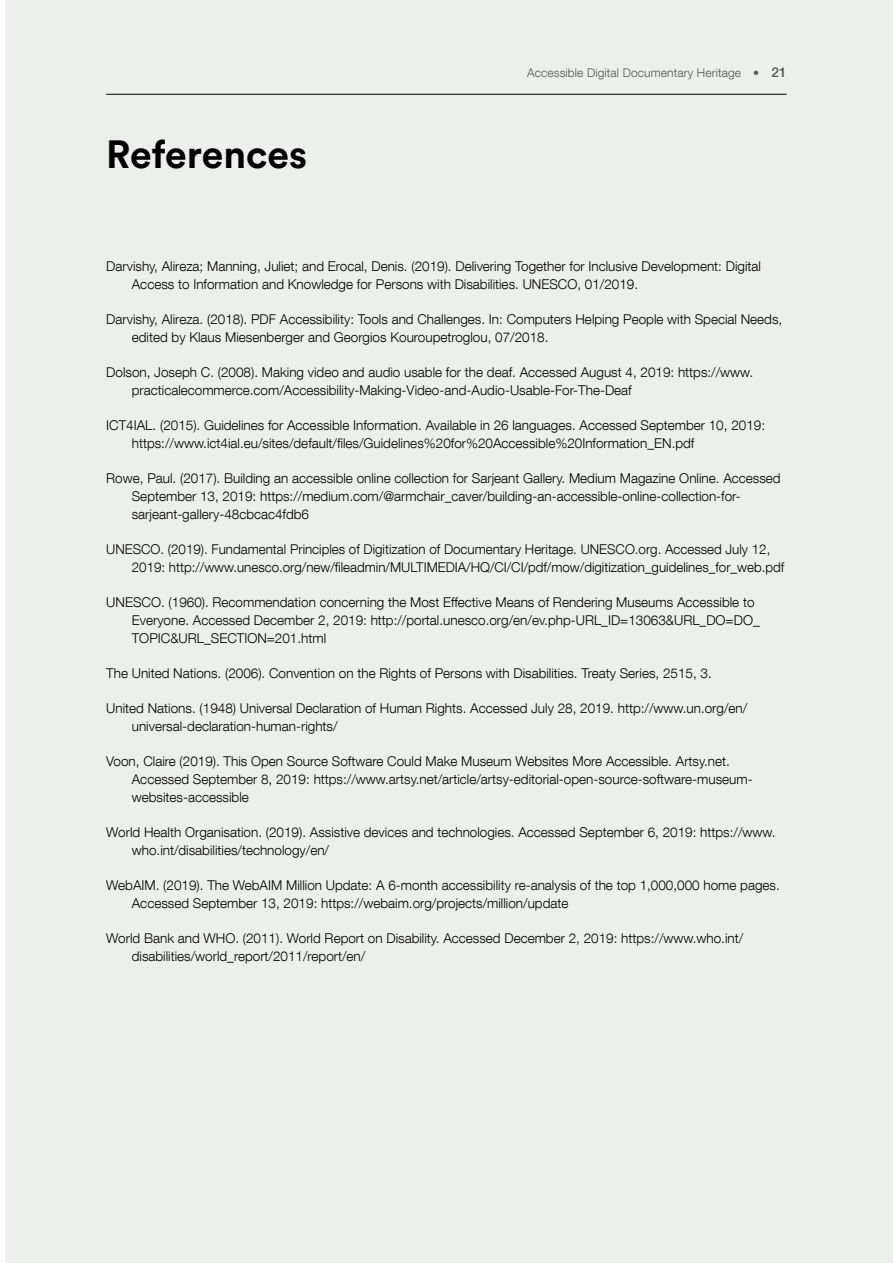
<style>
.page{position:relative;width:893px;height:1263px;background:#fff}
.page>*{position:absolute;margin:0;border:0;box-sizing:border-box;transform-origin:0 0}
.t1{font:700 39px "Circular Std";color:#000}
.texte_Ref{font:300 13.5px/18px "Helvetica Neue LT Com";color:#000}
.t2{font:300 12px "Helvetica Neue LT Com";letter-spacing:.01em;color:#575756}
.s1{font-weight:500;font-size:13.5px}
</style>
<div class="page">
<div style="left:5px;top:0;width:888px;height:1263px;background:#edefec"></div>
<hr style="left:106px;top:94px;width:681px;height:1px;background:#000">
<h1 class="t1" style="left:106px;top:129px;width:202px">References</h1>
<p class="t2" style="left:527px;top:65px;width:261px">Accessible Digital Documentary Heritage • <span class="s1">21</span></p>
<p class="texte_Ref" style="left:132px;top:257px;width:631px;text-indent:-26px">Darvishy, Alireza; Manning, Juliet; and Erocal, Denis. (2019). Delivering Together for Inclusive Development: Digital<br>Access to Information and Knowledge for Persons with Disabilities. UNESCO, 01/2019.</p>
<p class="texte_Ref" style="left:132px;top:310px;width:652px;text-indent:-26px">Darvishy, Alireza. (2018). PDF Accessibility: Tools and Challenges. In: Computers Helping People with Special Needs, edited by Klaus Miesenberger and Georgios Kouroupetroglou, 07/2018.</p>
<p class="texte_Ref" style="left:132px;top:363px;width:623px;text-indent:-26px">Dolson, Joseph C. (2008). Making video and audio usable for the deaf. Accessed August 4, 2019: https://www. practicalecommerce.com/Accessibility-Making-Video-and-Audio-Usable-For-The-Deaf</p>
<p class="texte_Ref" style="left:132px;top:416px;width:635px;text-indent:-26px">ICT4IAL. (2015). Guidelines for Accessible Information. Available in 26 languages. Accessed September 10, 2019: https://www.ict4ial.eu/sites/default/files/Guidelines%20for%20Accessible%20Information_EN.pdf</p>
<p class="texte_Ref" style="left:132px;top:469px;width:650px;text-indent:-26px">Rowe, Paul. (2017). Building an accessible online collection for Sarjeant Gallery. Medium Magazine Online. Accessed<br>September 13, 2019: https://medium.com/@armchair_caver/building-an-accessible-online-collection-for&shy;sarjeant-gallery-48cbcac4fdb6</p>
<p class="texte_Ref" style="left:132px;top:540px;width:654px;text-indent:-26px">UNESCO. (2019). Fundamental Principles of Digitization of Documentary Heritage. UNESCO.org. Accessed July 12,<br>2019: http://www.unesco.org/new/fileadmin/MULTIMEDIA/HQ/CI/CI/pdf/mow/digitization_guidelines_for_web.pdf</p>
<p class="texte_Ref" style="left:132px;top:593px;width:629px;text-indent:-26px">UNESCO. (1960). Recommendation concerning the Most Effective Means of Rendering Museums Accessible to<br>Everyone. Accessed December 2, 2019: http://portal.unesco.org/en/ev.php-URL_ID=13063&amp;URL_DO=DO_<br>TOPIC&amp;URL_SECTION=201.html</p>
<p class="texte_Ref" style="left:106px;top:664px;width:607px">The United Nations. (2006). Convention on the Rights of Persons with Disabilities. Treaty Series, 2515, 3.</p>
<p class="texte_Ref" style="left:132px;top:699px;width:617px;text-indent:-26px">United Nations. (1948) Universal Declaration of Human Rights. Accessed July 28, 2019. http://www.un.org/en/ universal-declaration-human-rights/</p>
<p class="texte_Ref" style="left:132px;top:752px;width:622px;text-indent:-26px">Voon, Claire (2019). This Open Source Software Could Make Museum Websites More Accessible. Artsy.net.<br>Accessed September 8, 2019: https://www.artsy.net/article/artsy-editorial-open-source-software-museum&shy;websites-accessible</p>
<p class="texte_Ref" style="left:132px;top:823px;width:645px;text-indent:-26px">World Health Organisation. (2019). Assistive devices and technologies. Accessed September 6, 2019: https://www. who.int/disabilities/technology/en/</p>
<p class="texte_Ref" style="left:132px;top:876px;width:649px;text-indent:-26px">WebAIM. (2019). The WebAIM Million Update: A 6-month accessibility re-analysis of the top 1,000,000 home pages.<br>Accessed September 13, 2019: https://webaim.org/projects/million/update</p>
<p class="texte_Ref" style="left:132px;top:929px;width:613px;text-indent:-26px">World Bank and WHO. (2011). World Report on Disability. Accessed December 2, 2019: https://www.who.int/ disabilities/world_report/2011/report/en/</p>
</div>
